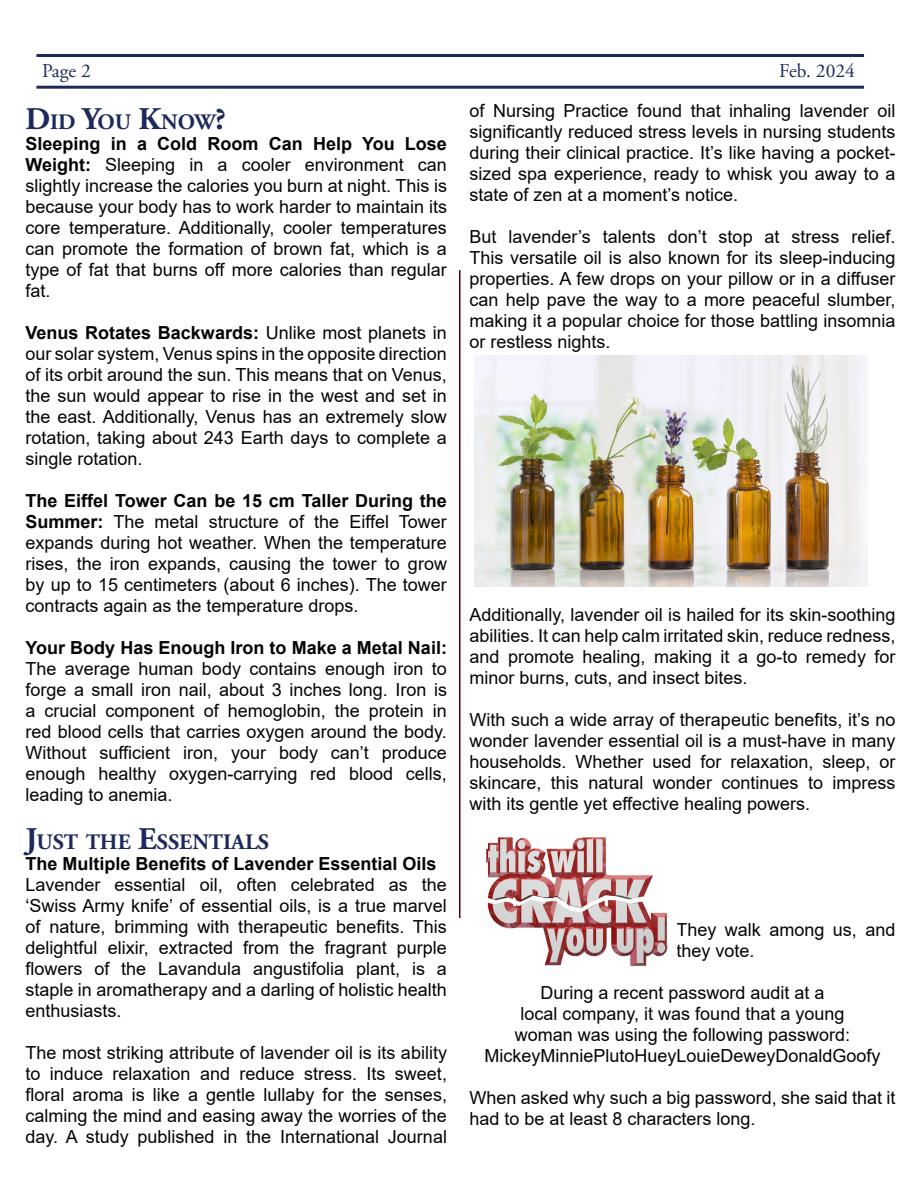
<style>
.page{position:relative;width:918px;height:1188px;background:#fff}
.page>*{position:absolute;margin:0;border:0;box-sizing:border-box;transform-origin:0 0}
.t1{font:700 22.05px "Adobe Garamond Pro";color:#1d295b}
.t2{font:19.5px "Adobe Garamond Pro";color:#1d295b}
.t3{font:18px/21px "Arial";color:#040503;text-align:justify}
.t4{font:700 18px "Arial";color:#040503}
.s1{font-size:31.5px}
.s2{font-weight:700}
</style>
<div class="page">
<hr style="left:459px;top:270px;width:1px;height:648px;background:#560000">
<hr style="left:36px;top:54px;width:828px;height:3px;background:#1d295b">
<hr style="left:36px;top:86px;width:828px;height:3px;background:#1d295b">
<img style="left:475px;top:356px;width:393px;height:231px">
<img style="left:486px;top:837px;width:182px;height:130px">
<p class="t2" style="left:42px;top:59px;width:50px">Page 2</p>
<p class="t2" style="left:779px;top:59px;width:77px">Feb. 2024</p>
<p class="t1" style="left:26px;top:109px;width:202px"><span class="s1">D</span>ID <span class="s1">Y</span>OU <span class="s1">K</span>NOW<span class="s1">?</span></p>
<p class="t3" style="left:26px;top:133px;width:423px"><span class="s2">Sleeping in a Cold Room Can Help You Lose Weight:</span> Sleeping in a cooler environment can slightly increase the calories you burn at night. This is because your body has to work harder to maintain its core temperature. Additionally, cooler temperatures can promote the formation of brown fat, which is a type of fat that burns off more calories than regular fat.</p>
<p class="t3" style="left:26px;top:322px;width:423px"><span class="s2">Venus Rotates Backwards:</span> Unlike most planets in our solar system, Venus spins in the opposite direction of its orbit around the sun. This means that on Venus, the sun would appear to rise in the west and set in the east. Additionally, Venus has an extremely slow rotation, taking about 243 Earth days to complete a single rotation.</p>
<p class="t3" style="left:26px;top:490px;width:423px"><span class="s2">The Eiffel Tower Can be 15 cm Taller During the Summer:</span> The metal structure of the Eiffel Tower expands during hot weather. When the temperature rises, the iron expands, causing the tower to grow by up to 15 centimeters (about 6 inches). The tower contracts again as the temperature drops.</p>
<p class="t3" style="left:26px;top:637px;width:423px"><span class="s2">Your Body Has Enough Iron to Make a Metal Nail:<br></span>The average human body contains enough iron to forge a small iron nail, about 3 inches long. Iron is a crucial component of hemoglobin, the protein in red blood cells that carries oxygen around the body.<br>Without sufficient iron, your body can’t produce enough healthy oxygen-carrying red blood cells, leading to anemia.</p>
<p class="t1" style="left:26px;top:829px;width:245px"><span class="s1">J</span>UST THE <span class="s1">E</span>SSENTIALS</p>
<p class="t4" style="left:26px;top:851px;width:413px">The Multiple Benefits of Lavender Essential Oils</p>
<p class="t3" style="left:26px;top:874px;width:423px">Lavender essential oil, often celebrated as the ‘Swiss Army knife’ of essential oils, is a true marvel of nature, brimming with therapeutic benefits. This delightful elixir, extracted from the fragrant purple flowers of the Lavandula angustifolia plant, is a staple in aromatherapy and a darling of holistic health enthusiasts.</p>
<p class="t3" style="left:26px;top:1042px;width:423px">The most striking attribute of lavender oil is its ability to induce relaxation and reduce stress. Its sweet, floral aroma is like a gentle lullaby for the senses, calming the mind and easing away the worries of the day. A study published in the International Journal</p>
<p class="t3" style="left:470px;top:100px;width:428px">of Nursing Practice found that inhaling lavender oil significantly reduced stress levels in nursing students during their clinical practice. It’s like having a pocket&shy;sized spa experience, ready to whisk you away to a state of zen at a moment’s notice.</p>
<p class="t3" style="left:470px;top:226px;width:428px">But lavender’s talents don’t stop at stress relief.<br>This versatile oil is also known for its sleep-inducing properties. A few drops on your pillow or in a diffuser can help pave the way to a more peaceful slumber, making it a popular choice for those battling insomnia or restless nights.</p>
<p class="t3" style="left:470px;top:604px;width:427px">Additionally, lavender oil is hailed for its skin-soothing abilities. It can help calm irritated skin, reduce redness, and promote healing, making it a go-to remedy for minor burns, cuts, and insect bites.</p>
<p class="t3" style="left:470px;top:709px;width:427px">With such a wide array of therapeutic benefits, it’s no wonder lavender essential oil is a must-have in many households. Whether used for relaxation, sleep, or skincare, this natural wonder continues to impress with its gentle yet effective healing powers.</p>
<p class="t3" style="left:676px;top:919px;width:221px">They walk among us, and they vote.</p>
<p class="t3" style="left:484px;top:982px;width:398px;text-align:center">During a recent password audit at a<br>local company, it was found that a young<br>woman was using the following password:<br>MickeyMinniePlutoHueyLouieDeweyDonaldGoofy</p>
<p class="t3" style="left:470px;top:1087px;width:428px">When asked why such a big password, she said that it had to be at least 8 characters long.</p>
</div>
